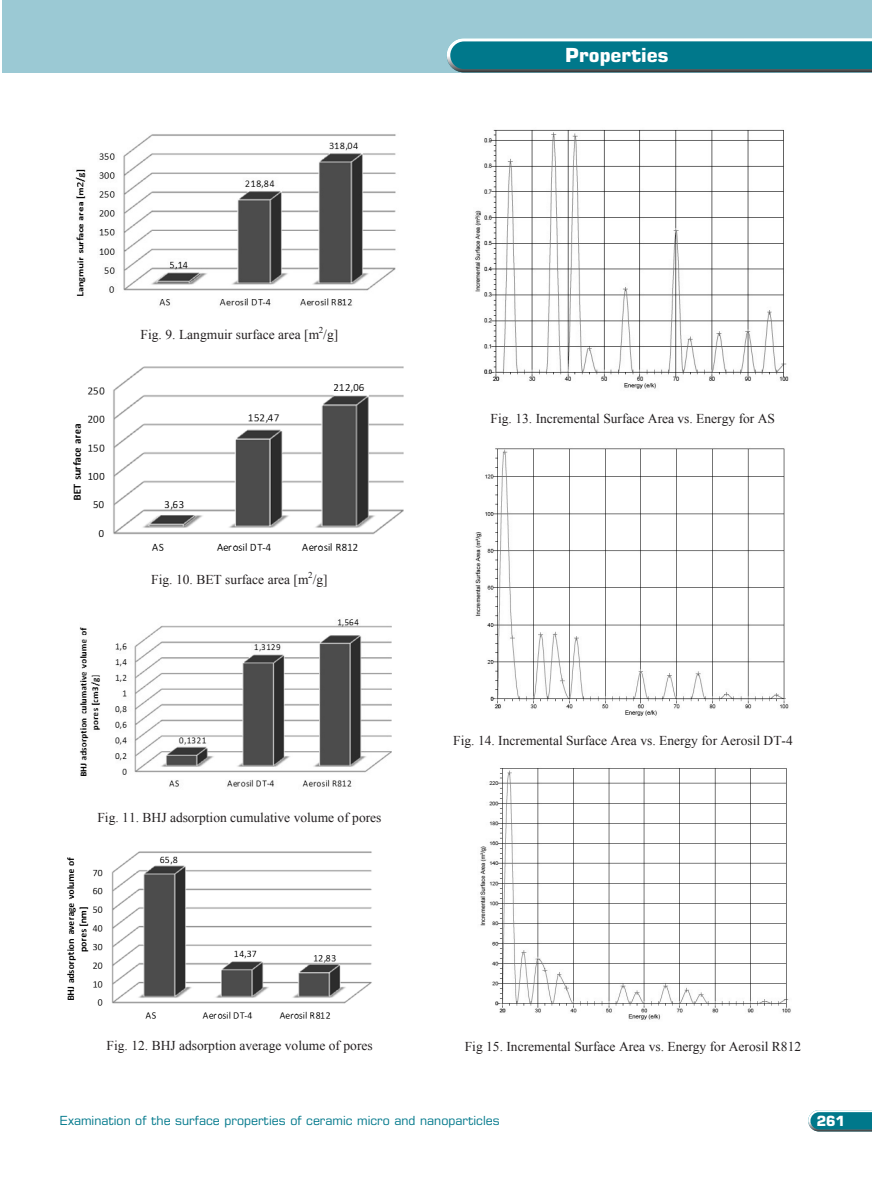
<style>
.page{position:relative;width:872px;height:1191px;background:#fff}
.page>*{position:absolute;margin:0;border:0;box-sizing:border-box;transform-origin:0 0}
.t1{font:700 19.5px "Eurostile LT Pro";color:#fff}
.t2{font:700 14.1px "Eurostile LT Pro";color:#fff}
.t3{font:13.5px "Times New Roman";color:#231f20}
.t4{font:12.6px "Eurostile LT Pro";color:#00788b}
</style>
<div class="page">
<svg style="left:808px;top:1110px;width:64px;height:21px"></svg>
<div style="left:2px;top:0;width:870px;height:72px;background:#9bc9d4"></div>
<svg style="left:447px;top:38px;width:425px;height:34px;background:#208191"></svg>
<img style="left:75px;top:134px;width:321px;height:172px">
<img style="left:73px;top:366px;width:331px;height:185px">
<img style="left:79px;top:619px;width:313px;height:168px">
<img style="left:67px;top:851px;width:305px;height:168px">
<img style="left:475px;top:129px;width:314px;height:260px">
<img style="left:475px;top:448px;width:314px;height:268px">
<img style="left:480px;top:768px;width:311px;height:252px">
<h1 class="t1" style="left:565px;top:43px;width:105px">Properties</h1>
<p class="t3" style="left:141px;top:325px;width:199px">Fig. 9. Langmuir surface area [m<sup>2</sup>/g]</p>
<p class="t3" style="left:151px;top:570px;width:178px">Fig. 10. BET surface area [m<sup>2</sup>/g]</p>
<p class="t3" style="left:97px;top:808px;width:285px">Fig. 11. BHJ adsorption cumulative volume of pores</p>
<p class="t3" style="left:490px;top:409px;width:286px">Fig. 13. Incremental Surface Area vs. Energy for AS</p>
<p class="t3" style="left:453px;top:731px;width:341px">Fig. 14. Incremental Surface Area vs. Energy for Aerosil DT-4</p>
<p class="t3" style="left:106px;top:1036px;width:268px">Fig. 12. BHJ adsorption average volume of pores</p>
<p class="t3" style="left:465px;top:1037px;width:338px">Fig 15. Incremental Surface Area vs. Energy for Aerosil R812</p>
<p class="t4" style="left:60px;top:1113px;width:441px">Examination of the surface properties of ceramic micro and nanoparticles</p>
<p class="t2" style="left:816px;top:1112px;width:30px">261</p>
</div>
